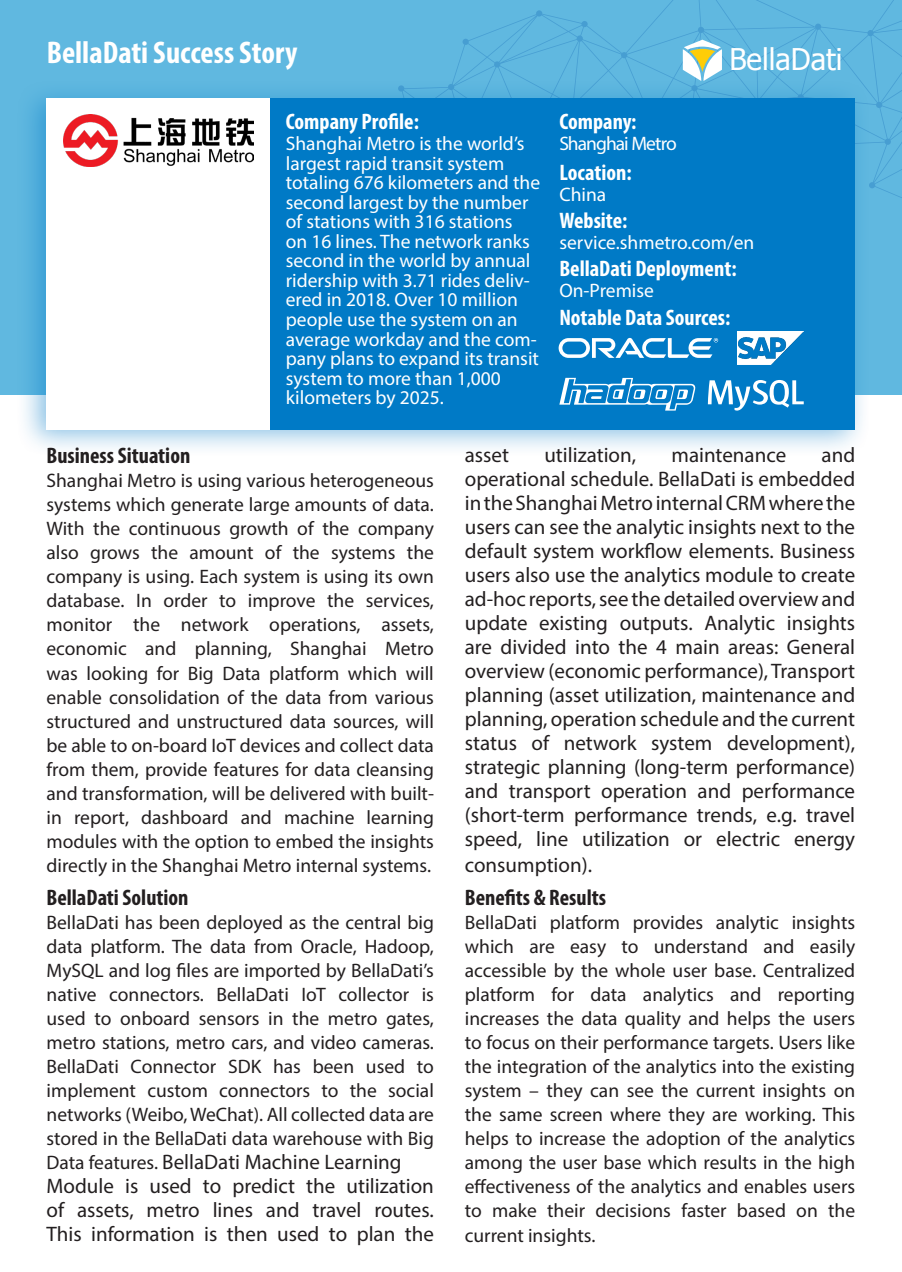
<style>
.page{position:relative;width:902px;height:1272px;background:#fff}
.page>*{position:absolute;margin:0;border:0;box-sizing:border-box;transform-origin:0 0}
.t1{font:700 condensed 31.5px "Myriad Pro";color:#fff}
.t2{font:29.85px "Tahoma";color:#fff}
.Paragraph_Style_1{font:700 condensed 22.5px "Myriad Pro";color:#fff}
.t3{font:700 condensed 22.5px "Myriad Pro";color:#231f20}
.t4{font:21px/24px "Myriad Pro";color:#231f20;text-align:justify}
.t5{font:19.5px/24px "Myriad Pro";color:#231f20;text-align:justify}
.Paragraph_Style_1-2{font:19.5px/19.5px "Myriad Pro";color:#fff}
.Paragraph_Style_1-3{font:19.5px "Myriad Pro";letter-spacing:-.05em;color:#fff}
.s1{font-size:19.5px}
</style>
<div class="page">
<div style="left:0;top:0;width:901px;height:394px;background:#60b8e0"></div>
<svg style="left:454px;top:0;width:447px;height:198px"></svg>
<svg style="left:682px;top:40px;width:39px;height:38px"></svg>
<div style="left:15px;top:78px;width:856px;height:380px;background:#0079c6;opacity:.46"></div>
<div style="left:46px;top:98px;width:808px;height:331px;background:#007ac6"></div>
<svg style="left:558px;top:338px;width:160px;height:20px"></svg>
<img style="left:737px;top:331px;width:66px;height:33px">
<svg style="left:707px;top:380px;width:96px;height:30px"></svg>
<svg style="left:559px;top:378px;width:136px;height:32px"></svg>
<div style="left:46px;top:98px;width:224px;height:331px;background:#fff"></div>
<img style="left:63px;top:115px;width:190px;height:51px">
<p class="t1" style="left:47px;top:33px;width:252px">BellaDati Success Story</p>
<p class="Paragraph_Style_1" style="left:286px;top:108px;width:135px">Company Profile:</p>
<p class="Paragraph_Style_1-2" style="left:286px;top:134px;width:256px">Shanghai Metro is the world’s largest rapid transit system totaling 676 kilometers and the second largest by the number of stations with 316 stations<br>on 16 lines. The network ranks second in the world by annual ridership with 3.71 rides deliv&shy;ered in 2018. Over 10 million people use the system on an average workday and the com&shy;pany plans to expand its transit system to more than 1,000 kilometers by 2025.</p>
<h2 class="t2" style="left:729px;top:39px;width:115px">BellaDati</h2>
<p class="Paragraph_Style_1" style="left:559px;top:108px;width:79px">Company:</p>
<p class="Paragraph_Style_1-3" style="left:559px;top:132px;width:119px">Shanghai Metro</p>
<p class="Paragraph_Style_1" style="left:559px;top:159px;width:74px">Location:</p>
<p class="Paragraph_Style_1-2" style="left:559px;top:185px;width:48px">China</p>
<p class="Paragraph_Style_1" style="left:559px;top:207px;width:70px">Website:</p>
<p class="Paragraph_Style_1-2" style="left:559px;top:233px;width:196px">service.shmetro.com/en</p>
<p class="Paragraph_Style_1" style="left:559px;top:255px;width:179px">BellaDati Deployment:</p>
<p class="Paragraph_Style_1-2" style="left:559px;top:281px;width:96px">On-Premise</p>
<p class="Paragraph_Style_1" style="left:559px;top:303px;width:173px">Notable Data Sources:</p>
<p class="t3" style="left:46px;top:442px;width:145px">Business Situation</p>
<p class="t5" style="left:46px;top:468px;width:389px">Shanghai Metro is using various heterogeneous systems which generate large amounts of data.<br>With the continuous growth of the company also grows the amount of the systems the company is using. Each system is using its own database. In order to improve the services, monitor the network operations, assets, economic and planning, Shanghai Metro was looking for Big Data platform which will enable consolidation of the data from various structured and unstructured data sources, will be able to on-board IoT devices and collect data from them, provide features for data cleansing and transformation, will be delivered with built&shy;in report, dashboard and machine learning modules with the option to embed the insights directly in the Shanghai Metro internal systems.</p>
<p class="t3" style="left:46px;top:883px;width:143px">BellaDati Solution</p>
<p class="t5" style="left:46px;top:909px;width:389px">BellaDati has been deployed as the central big data platform. The data from Oracle, Hadoop, MySQL and log files are imported by BellaDati’s native connectors. BellaDati IoT collector is used to onboard sensors in the metro gates, metro stations, metro cars, and video cameras.<br>BellaDati Connector SDK has been used to implement custom connectors to the social networks (Weibo, WeChat). All collected data are stored in the BellaDati data warehouse with Big</p>
<p class="t4" style="left:46px;top:1149px;width:356px"><span class="s1">Data features.</span> BellaDati Machine Learning</p>
<p class="t4" style="left:46px;top:1173px;width:389px">Module is used to predict the utilization of assets, metro lines and travel routes.<br>This information is then used to plan the</p>
<p class="t4" style="left:465px;top:443px;width:392px;text-indent:356px">and operational schedule. BellaDati is embedded in the Shanghai Metro internal CRM where the users can see the analytic insights next to the default system workflow elements. Business users also use the analytics module to create ad-hoc reports, see the detailed overview and update existing outputs. Analytic insights are divided into the 4 main areas: General overview (economic performance), Transport planning (asset utilization, maintenance and planning, operation schedule and the current status of network system development), strategic planning (long-term performance) and transport operation and performance (short-term performance trends, e.g. travel speed, line utilization or electric energy consumption).</p>
<p class="t3" style="left:465px;top:883px;width:143px">Benefits &amp; Results</p>
<p class="t5" style="left:465px;top:909px;width:392px">BellaDati platform provides analytic insights which are easy to understand and easily accessible by the whole user base. Centralized platform for data analytics and reporting increases the data quality and helps the users to focus on their performance targets. Users like the integration of the analytics into the existing system – they can see the current insights on the same screen where they are working. This helps to increase the adoption of the analytics among the user base which results in the high effectiveness of the analytics and enables users to make their decisions faster based on the current insights.</p>
<p class="t4" style="left:465px;top:443px;width:46px">asset</p>
<p class="t4" style="left:544px;top:443px;width:93px">utilization,</p>
<p class="t4" style="left:671px;top:443px;width:116px">maintenance</p>
</div>
